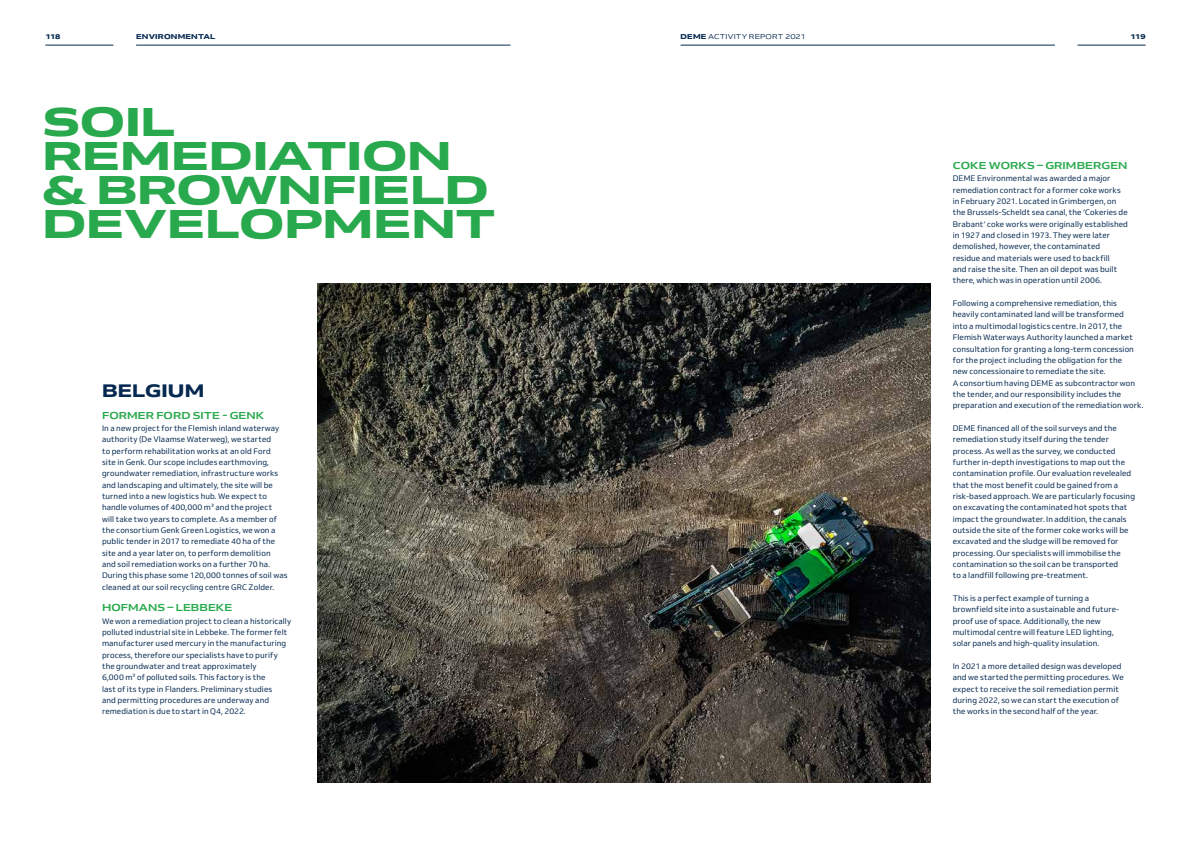
<style>
.page{position:relative;width:1191px;height:842px;background:#fff}
.page>*{position:absolute;margin:0;border:0;box-sizing:border-box;transform-origin:0 0}
.t1{font:800 expanded 40px/34px "Venn";letter-spacing:-.005em;color:#29a94d}
.t2{font:800 18px "Venn Semi Ex";letter-spacing:.005em;color:#062951}
.t3{font:700 semi-expanded 10px "Venn";letter-spacing:.01em;color:#29a94d}
.t4{font:8px/11.3px "Venn";letter-spacing:.01em;color:#062951}
.t5{font:7px "Venn Semi Ex";letter-spacing:.02em;color:#062951}
.t6{font:800 7px "Venn Semi Ex";letter-spacing:.025em;color:#062951}
.s1{font-weight:800}
</style>
<div class="page">
<hr style="left:45px;top:45px;width:68px;height:1px;background:#062951">
<hr style="left:1077px;top:45px;width:68px;height:1px;background:#062951">
<hr style="left:136px;top:45px;width:374px;height:1px;background:#062951">
<hr style="left:680px;top:45px;width:374px;height:1px;background:#062951">
<img style="left:317px;top:283px;width:613px;height:499px">
<p class="t6" style="left:45px;top:32px;width:17px">118</p>
<p class="t6" style="left:136px;top:32px;width:81px">ENVIRONMENTAL</p>
<p class="t5" style="left:680px;top:32px;width:127px"><span class="s1">DEME</span> ACTIVITY REPORT 2021</p>
<p class="t6" style="left:1130px;top:32px;width:17px">119</p>
<h1 class="t1" style="left:43px;top:104px;width:454px">SOIL<br>REMEDIATION &amp; BROWNFIELD<br>DEVELOPMENT</h1>
<h2 class="t2" style="left:102px;top:379px;width:104px">BELGIUM</h2>
<p class="t3" style="left:102px;top:409px;width:164px">FORMER FORD SITE - GENK</p>
<p class="t4" style="left:102px;top:422px;width:187px">In a new project for the Flemish inland waterway authority (De Vlaamse Waterweg), we started<br>to perform rehabilitation works at an old Ford<br>site in Genk. Our scope includes earthmoving, groundwater remediation, infrastructure works and landscaping and ultimately, the site will be turned into a new logistics hub. We expect to handle volumes of 400,000 m³ and the project<br>will take two years to complete. As a member of the consortium Genk Green Logistics, we won a public tender in 2017 to remediate 40 ha of the site and a year later on, to perform demolition<br>and soil remediation works on a further 70 ha.<br>During this phase some 120,000 tonnes of soil was cleaned at our soil recycling centre GRC Zolder.</p>
<p class="t3" style="left:102px;top:602px;width:132px">HOFMANS – LEBBEKE</p>
<p class="t4" style="left:102px;top:615px;width:191px">We won a remediation project to clean a historically polluted industrial site in Lebbeke. The former felt manufacturer used mercury in the manufacturing process, therefore our specialists have to purify the groundwater and treat approximately<br>6,000 m³ of polluted soils. This factory is the<br>last of its type in Flanders. Preliminary studies<br>and permitting procedures are underway and remediation is due to start in Q4, 2022.</p>
<p class="t3" style="left:952px;top:159px;width:176px">COKE WORKS – GRIMBERGEN</p>
<p class="t4" style="left:952px;top:173px;width:177px">DEME Environmental was awarded a major remediation contract for a former coke works in February 2021. Located in Grimbergen, on the Brussels-Scheldt sea canal, the ‘Cokeries de Brabant’ coke works were originally established in 1927 and closed in 1973. They were later demolished, however, the contaminated residue and materials were used to backfill<br>and raise the site. Then an oil depot was built there, which was in operation until 2006.</p>
<p class="t4" style="left:952px;top:298px;width:192px">Following a comprehensive remediation, this heavily contaminated land will be transformed<br>into a multimodal logistics centre. In 2017, the Flemish Waterways Authority launched a market consultation for granting a long-term concession for the project including the obligation for the<br>new concessionaire to remediate the site.<br>A consortium having DEME as subcontractor won the tender, and our responsibility includes the preparation and execution of the remediation work.</p>
<p class="t4" style="left:952px;top:422px;width:184px">DEME financed all of the soil surveys and the remediation study itself during the tender process. As well as the survey, we conducted further in-depth investigations to map out the contamination profile. Our evaluation revelealed that the most benefit could be gained from a risk-based approach. We are particularly focusing on excavating the contaminated hot spots that impact the groundwater. In addition, the canals outside the site of the former coke works will be excavated and the sludge will be removed for processing. Our specialists will immobilise the contamination so the soil can be transported<br>to a landfill following pre-treatment.</p>
<p class="t4" style="left:952px;top:592px;width:168px">This is a perfect example of turning a brownfield site into a sustainable and future&shy;proof use of space. Additionally, the new multimodal centre will feature LED lighting, solar panels and high-quality insulation.</p>
<p class="t4" style="left:952px;top:660px;width:172px">In 2021 a more detailed design was developed and we started the permitting procedures. We expect to receive the soil remediation permit during 2022, so we can start the execution of the works in the second half of the year.</p>
</div>
